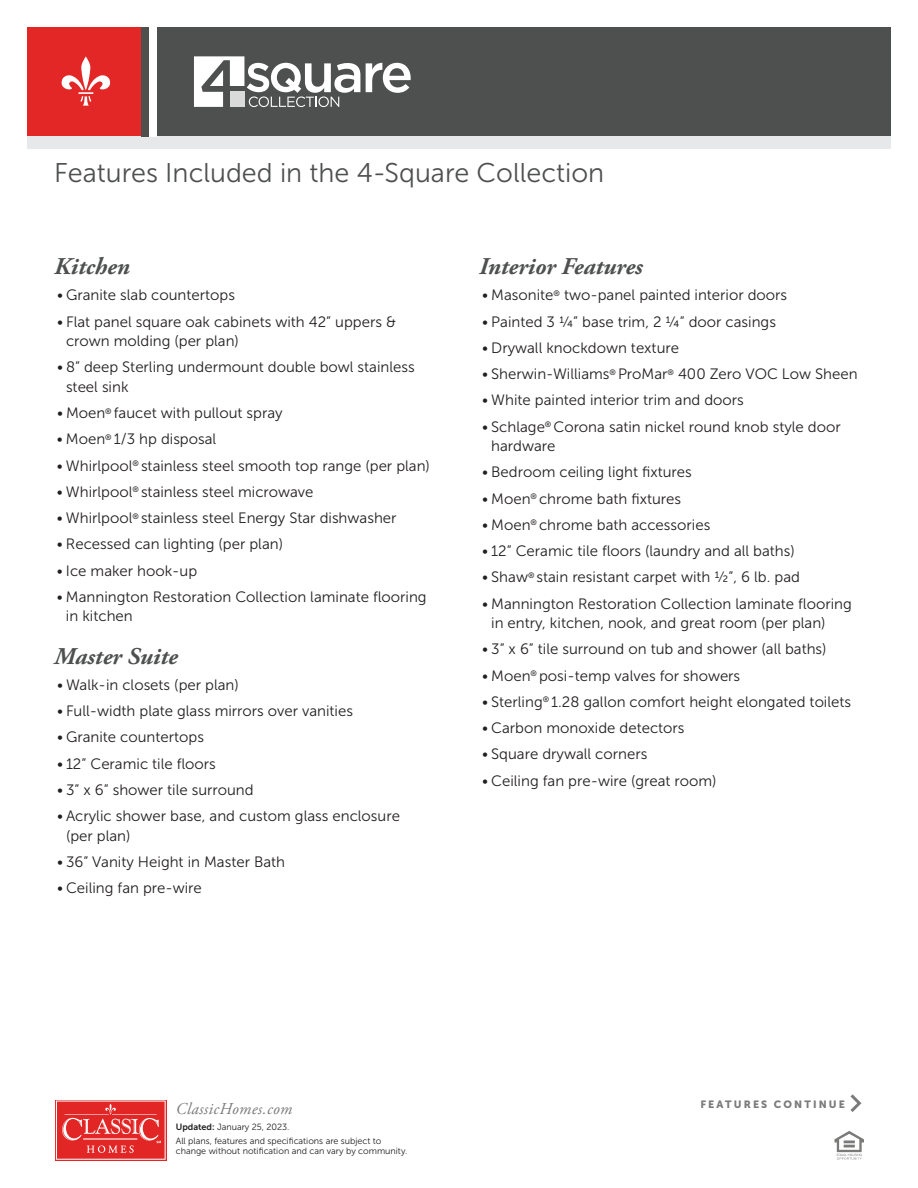
<style>
.page{position:relative;width:918px;height:1188px;background:#fff}
.page>*{position:absolute;margin:0;border:0;box-sizing:border-box;transform-origin:0 0}
.t1{font:27px "Museo Sans 300";color:#4e4f4f}
.t2{font:italic 700 24px "Adobe Garamond Pro";color:#4e4f4f}
.t3{font:italic 16.5px "Adobe Garamond Pro";letter-spacing:.025em;color:#797a79}
.t4{font:15px/19.5px "Museo Sans 300";color:#231f20}
.t5{font:10.5px "Museo Sans 900";letter-spacing:.2em;color:#7b7b7a}
.t6{font:9px/14px "Museo Sans 300";color:#231f20}
.s1{font-family:"Museo Sans 700"}
</style>
<div class="page">
<svg style="left:55px;top:1100px;width:111px;height:60px"></svg>
<svg style="left:56px;top:1101px;width:110px;height:59px;background:#e64646"></svg>
<svg style="left:834px;top:1131px;width:30px;height:29px"></svg>
<svg style="left:850px;top:1094px;width:12px;height:18px"></svg>
<div style="left:145px;top:27px;width:746px;height:114px;background:#4e4f4f"></div>
<div style="left:27px;top:27px;width:118px;height:114px;background:#e22726"></div>
<svg style="left:62px;top:56px;width:48px;height:50px"></svg>
<div style="left:27px;top:136px;width:864px;height:13px;background:#e6e8e9"></div>
<div style="left:142px;top:27px;width:7px;height:109px;background:#4f4f4e"></div>
<div style="left:149px;top:27px;width:7px;height:109px;background:#fff"></div>
<svg style="left:366px;top:63px;width:45px;height:30px"></svg>
<svg style="left:194px;top:56px;width:166px;height:51px"></svg>
<h1 class="t1" style="left:54px;top:158px;width:552px">Features Included in the 4-Square Collection</h1>
<h2 class="t2" style="left:54px;top:253px;width:77px">Kitchen</h2>
<p class="t4" style="left:57px;top:285px;width:180px">• Granite slab countertops</p>
<p class="t4" style="left:66px;top:312px;width:332px;text-indent:-9px">• Flat panel square oak cabinets with 42” uppers &amp; crown molding (per plan)</p>
<p class="t4" style="left:66px;top:357px;width:350px;text-indent:-9px">• 8” deep Sterling undermount double bowl stainless steel sink</p>
<p class="t4" style="left:57px;top:403px;width:227px">• Moen<sup>®</sup> faucet with pullout spray</p>
<p class="t4" style="left:57px;top:429px;width:161px">• Moen<sup>®</sup> 1/3 hp disposal</p>
<p class="t4" style="left:57px;top:456px;width:374px">• Whirlpool<sup>®</sup> stainless steel smooth top range (per plan)</p>
<p class="t4" style="left:57px;top:482px;width:258px">• Whirlpool<sup>®</sup> stainless steel microwave</p>
<p class="t4" style="left:57px;top:508px;width:341px">• Whirlpool<sup>®</sup> stainless steel Energy Star dishwasher</p>
<p class="t4" style="left:57px;top:534px;width:228px">• Recessed can lighting (per plan)</p>
<p class="t4" style="left:57px;top:561px;width:142px">• Ice maker hook-up</p>
<p class="t4" style="left:66px;top:587px;width:362px;text-indent:-9px">• Mannington Restoration Collection laminate flooring in kitchen</p>
<h2 class="t2" style="left:54px;top:642px;width:125px">Master Suite</h2>
<p class="t4" style="left:57px;top:675px;width:183px">• Walk-in closets (per plan)</p>
<p class="t4" style="left:57px;top:701px;width:298px">• Full-width plate glass mirrors over vanities</p>
<p class="t4" style="left:57px;top:728px;width:149px">• Granite countertops</p>
<p class="t4" style="left:57px;top:754px;width:160px">• 12” Ceramic tile floors</p>
<p class="t4" style="left:57px;top:780px;width:198px">• 3” x 6” shower tile surround</p>
<p class="t4" style="left:66px;top:806px;width:336px;text-indent:-9px">• Acrylic shower base, and custom glass enclosure (per plan)</p>
<p class="t4" style="left:57px;top:852px;width:230px">• 36” Vanity Height in Master Bath</p>
<p class="t4" style="left:57px;top:878px;width:146px">• Ceiling fan pre-wire</p>
<h2 class="t2" style="left:479px;top:253px;width:165px">Interior Features</h2>
<p class="t4" style="left:482px;top:285px;width:307px">• Masonite<sup>®</sup> two-panel painted interior doors</p>
<p class="t4" style="left:482px;top:312px;width:295px">• Painted 3 ¼” base trim, 2 ¼” door casings</p>
<p class="t4" style="left:482px;top:338px;width:198px">• Drywall knockdown texture</p>
<p class="t4" style="left:482px;top:364px;width:377px">• Sherwin-Williams<sup>®</sup> ProMar<sup>®</sup> 400 Zero VOC Low Sheen</p>
<p class="t4" style="left:482px;top:390px;width:263px">• White painted interior trim and doors</p>
<p class="t4" style="left:491px;top:417px;width:351px;text-indent:-9px">• Schlage<sup>®</sup> Corona satin nickel round knob style door hardware</p>
<p class="t4" style="left:482px;top:462px;width:211px">• Bedroom ceiling light fixtures</p>
<p class="t4" style="left:482px;top:489px;width:200px">• Moen<sup>®</sup> chrome bath fixtures</p>
<p class="t4" style="left:482px;top:515px;width:230px">• Moen<sup>®</sup> chrome bath accessories</p>
<p class="t4" style="left:482px;top:541px;width:314px">• 12” Ceramic tile floors (laundry and all baths)</p>
<p class="t4" style="left:482px;top:567px;width:319px">• Shaw<sup>®</sup> stain resistant carpet with ½”, 6 lb. pad</p>
<p class="t4" style="left:491px;top:594px;width:362px;text-indent:-9px">• Mannington Restoration Collection laminate flooring in entry, kitchen, nook, and great room (per plan)</p>
<p class="t4" style="left:482px;top:639px;width:346px">• 3” x 6” tile surround on tub and shower (all baths)</p>
<p class="t4" style="left:482px;top:666px;width:260px">• Moen<sup>®</sup> posi-temp valves for showers</p>
<p class="t4" style="left:482px;top:692px;width:370px">• Sterling<sup>®</sup> 1.28 gallon comfort height elongated toilets</p>
<p class="t4" style="left:482px;top:718px;width:204px">• Carbon monoxide detectors</p>
<p class="t4" style="left:482px;top:744px;width:167px">• Square drywall corners</p>
<p class="t4" style="left:482px;top:771px;width:236px">• Ceiling fan pre-wire (great room)</p>
<p class="t3" style="left:176px;top:1098px;width:118px">ClassicHomes.com</p>
<p class="t5" style="left:700px;top:1098px;width:146px">FEATURES CONTINUE</p>
<p class="t6" style="left:176px;top:1120px;width:207px"><span class="s1">Updated:</span> January 25, 2023.<br>All plans, features and specifications are subject to</p>
<p class="t6" style="left:176px;top:1144px;width:233px">change without notification and can vary by community.</p>
</div>
